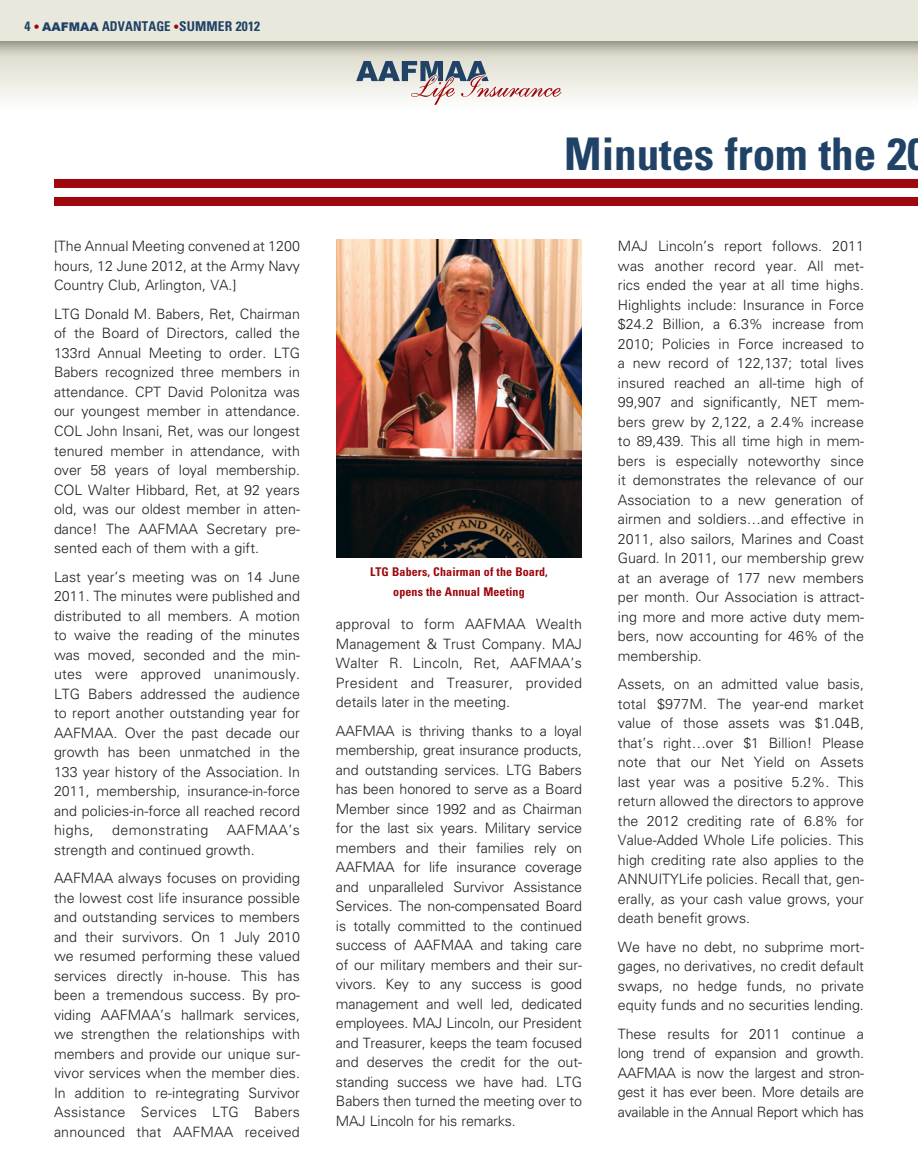
<style>
.page{position:relative;width:918px;height:1175px;background:#fff}
.page>*{position:absolute;margin:0;border:0;box-sizing:border-box;transform-origin:0 0}
.t1{font:700 condensed 45px "Univers";color:#1f4266}
.t2{font:300 14.25px/19.5px "Univers";color:#231f20;text-align:justify}
.t3{font:300 14.25px "Univers";letter-spacing:.025em;color:#231f20}
.t4{font:700 condensed 13.5px "Univers";letter-spacing:.01em;color:#1f4266}
.t5{font:700 condensed 12px/19.5px "Univers";letter-spacing:.01em;color:#9d070d;text-align:center}
.s1{font-size:12px;color:#9d070d}
.s2{font-family:"Arial";font-weight:900;font-stretch:normal;font-size:12px}
</style>
<div class="page">
<svg style="left:0;top:59px;width:918px;height:40px"></svg>
<svg style="left:356px;top:61px;width:205px;height:44px"></svg>
<div style="left:0;top:0;width:918px;height:59px;background:#56564d;opacity:.75"></div>
<div style="left:0;top:0;width:918px;height:40px;background:#e9e8dc"></div>
<div style="left:54px;top:179px;width:864px;height:9px;background:#9d070d"></div>
<div style="left:54px;top:197px;width:864px;height:9px;background:#9d070d"></div>
<img style="left:336px;top:240px;width:246px;height:317px">
<p class="t4" style="left:25px;top:18px;width:133px">4 <span class="s1">•</span> <span class="s2">AAFMAA</span> Advantage</p>
<p class="t4" style="left:174px;top:18px;width:88px"><span class="s1">•</span>SUMMER 2012</p>
<p class="t2" style="left:54px;top:236px;width:248px">[The Annual Meeting convened at 1200 hours, 12 June 2012, at the Army Navy Country Club, Arlington, VA.]</p>
<p class="t2" style="left:54px;top:304px;width:248px">LTG Donald M. Babers, Ret, Chairman of the Board of Directors, called the 133rd Annual Meeting to order. LTG Babers recognized three members in attendance. CPT David Polonitza was our youngest member in attendance.<br>COL John Insani, Ret, was our longest tenured member in attendance, with over 58 years of loyal membership.<br>COL Walter Hibbard, Ret, at 92 years old, was our oldest member in atten&shy;dance! The AAFMAA Secretary pre&shy;sented each of them with a gift.</p>
<p class="t2" style="left:54px;top:566px;width:248px">Last year’s meeting was on 14 June 2011. The minutes were published and distributed to all members. A motion to waive the reading of the minutes was moved, seconded and the min&shy;utes were approved unanimously.<br>LTG Babers addressed the audience to report another outstanding year for AAFMAA. Over the past decade our growth has been unmatched in the 133 year history of the Association. In 2011, membership, insurance-in-force and policies-in-force all reached record highs,</p>
<p class="t2" style="left:54px;top:820px;width:247px;text-indent:173px">AAFMAA’s strength and continued growth.</p>
<p class="t2" style="left:54px;top:867px;width:248px">AAFMAA always focuses on providing the lowest cost life insurance possible and outstanding services to members and their survivors. On 1 July 2010 we resumed performing these valued services directly in-house. This has been a tremendous success. By pro&shy;viding AAFMAA’s hallmark services, we strengthen the relationships with members and provide our unique sur&shy;vivor services when the member dies.<br>In addition to re-integrating Survivor Assistance Services LTG Babers announced that AAFMAA received</p>
<p class="t3" style="left:112px;top:821px;width:98px">demonstrating</p>
<h1 class="t1" style="left:564px;top:126px;width:364px">Minutes from the 20</h1>
<p class="t5" style="left:370px;top:562px;width:179px">LTG Babers, Chairman of the Board, opens the Annual Meeting</p>
<p class="t2" style="left:336px;top:614px;width:248px">approval to form AAFMAA Wealth Management &amp; Trust Company. MAJ Walter R. Lincoln, Ret, AAFMAA’s President and Treasurer, provided details later in the meeting.</p>
<p class="t2" style="left:336px;top:720px;width:248px">AAFMAA is thriving thanks to a loyal membership, great insurance products, and outstanding services. LTG Babers has been honored to serve as a Board Member since 1992 and as Chairman for the last six years. Military service members and their families rely on AAFMAA for life insurance coverage and unparalleled Survivor Assistance Services. The non-compensated Board is totally committed to the continued success of AAFMAA and taking care of our military members and their sur&shy;vivors. Key to any success is good management and well led, dedicated employees. MAJ Lincoln, our President and Treasurer, keeps the team focused and deserves the credit for the out&shy;standing success we have had. LTG Babers then turned the meeting over to MAJ Lincoln for his remarks.</p>
<p class="t2" style="left:618px;top:236px;width:248px">MAJ Lincoln’s report follows. 2011 was another record year. All met&shy;rics ended the year at all time highs.<br>Highlights include: Insurance in Force $24.2 Billion, a 6.3% increase from 2010; Policies in Force increased to a new record of 122,137; total lives insured reached an all-time high of 99,907 and significantly, NET mem&shy;bers grew by 2,122, a 2.4% increase to 89,439. This all time high in mem&shy;bers is especially noteworthy since it demonstrates the relevance of our Association to a new generation of airmen and soldiers…and effective in 2011, also sailors, Marines and Coast Guard. In 2011, our membership grew at an average of 177 new members per month. Our Association is attract&shy;ing more and more active duty mem&shy;bers, now accounting for 46% of the membership.</p>
<p class="t2" style="left:618px;top:674px;width:248px">Assets, on an admitted value basis, total $977M. The year-end market value of those assets was $1.04B, that’s right…over $1 Billion! Please note that our Net Yield on Assets last year was a positive 5.2%. This return allowed the directors to approve the 2012 crediting rate of 6.8% for Value-Added Whole Life policies. This high crediting rate also applies to the ANNUITYLife policies. Recall that, gen&shy;erally, as your cash value grows, your death benefit grows.</p>
<p class="t2" style="left:618px;top:936px;width:248px">We have no debt, no subprime mort&shy;gages, no derivatives, no credit default swaps, no hedge funds, no private equity funds and no securities lending.</p>
<p class="t2" style="left:618px;top:1023px;width:248px">These results for 2011 continue a long trend of expansion and growth.<br>AAFMAA is now the largest and stron&shy;gest it has ever been. More details are available in the Annual Report which has</p>
</div>
